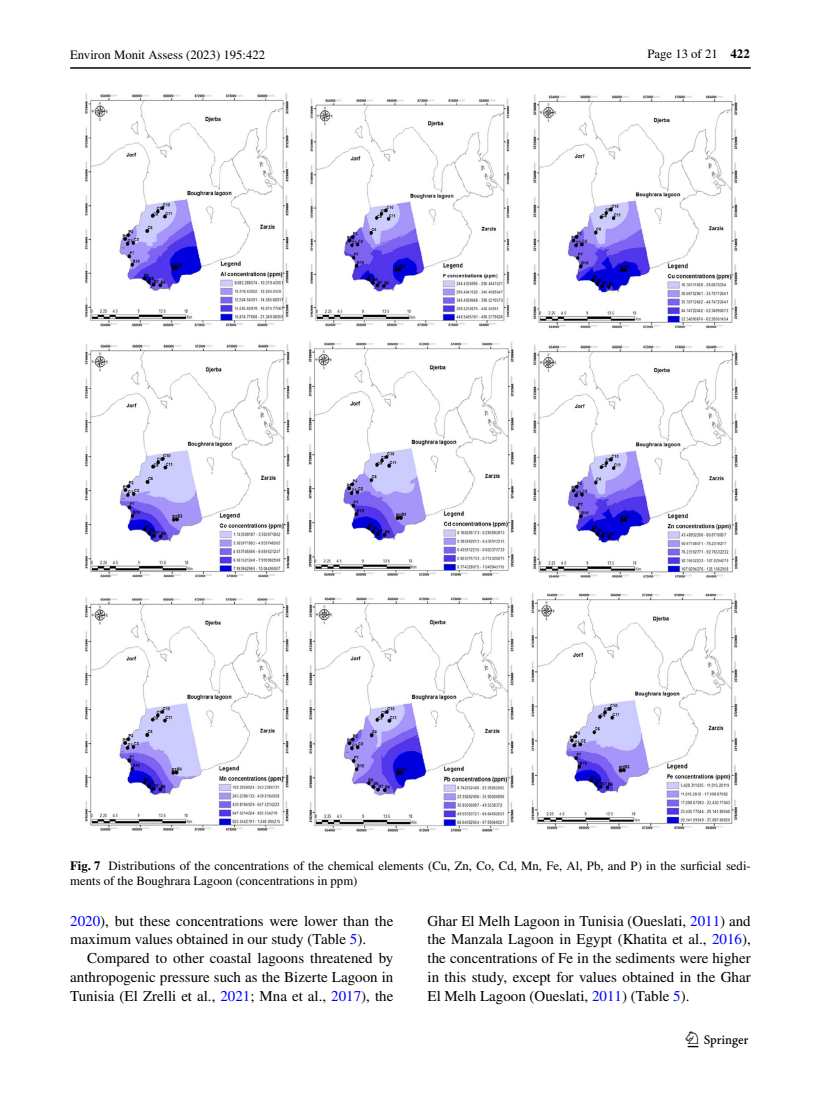
<style>
.page{position:relative;width:821px;height:1106px;background:#fff}
.page>*{position:absolute;margin:0;border:0;box-sizing:border-box;transform-origin:0 0}
.t1{font:22.5px "Springnew Regular 3";color:#000}
.t2{font:15px/18.8px "STIX";color:#000;text-align:justify}
.t3{font:12.75px/15px "STIX";color:#000}
.s1{font-weight:700}
.s2{color:#00f}
</style>
<div class="page">
<hr style="left:70px;top:67px;width:680px;height:2px;background:#000">
<img style="left:84px;top:93px;width:654px;height:739px">
<p class="t3" style="left:70px;top:48px;width:197px">Environ Monit Assess (2023) 195:422</p>
<p class="t3" style="left:647px;top:47px;width:104px">Page 13 of 21 <span class="s1">422</span></p>
<p class="t3" style="left:70px;top:859px;width:682px"><span class="s1">Fig. 7</span> Distributions of the concentrations of the chemical elements (Cu, Zn, Co, Cd, Mn, Fe, Al, Pb, and P) in the surficial sedi&shy;ments of the Boughrara Lagoon (concentrations in ppm)</p>
<p class="t2" style="left:70px;top:912px;width:325px"><span class="s2">2020</span>), but these concentrations were lower than the maximum values obtained in our study (Table <span class="s2">5</span>).</p>
<p class="t2" style="left:70px;top:949px;width:325px;text-indent:17px">Compared to other coastal lagoons threatened by anthropogenic pressure such as the Bizerte Lagoon in Tunisia (El Zrelli et al., <span class="s2">2021</span>; Mna et al., <span class="s2">2017</span>), the</p>
<p class="t2" style="left:427px;top:912px;width:325px">Ghar El Melh Lagoon in Tunisia (Oueslati, <span class="s2">2011</span>) and the Manzala Lagoon in Egypt (Khatita et al., <span class="s2">2016</span>), the concentrations of Fe in the sediments were higher in this study, except for values obtained in the Ghar El Melh Lagoon (Oueslati, <span class="s2">2011</span>) (Table <span class="s2">5</span>).</p>
<h1 class="t1" style="left:687px;top:1031px;width:62px">1 3</h1>
</div>
